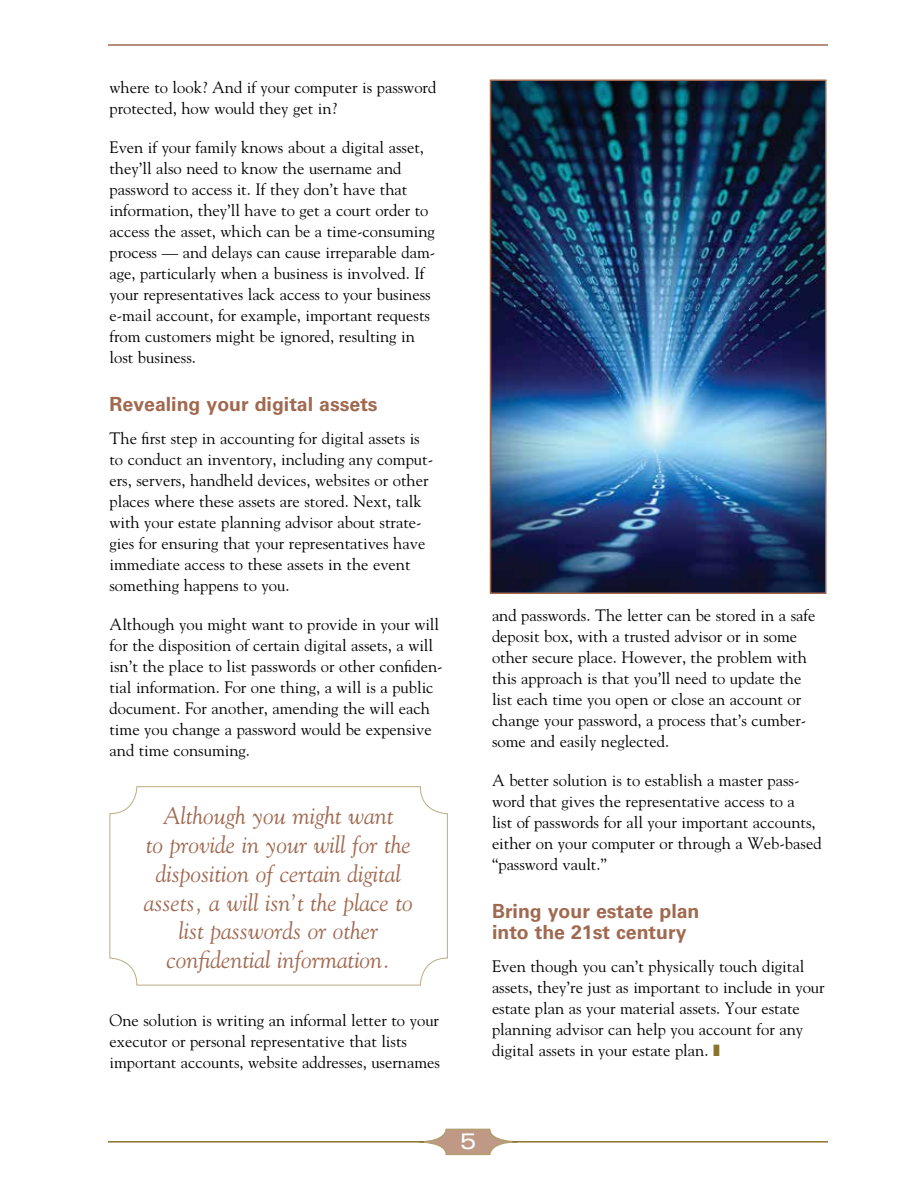
<style>
.page{position:relative;width:918px;height:1188px;background:#fff}
.page>*{position:absolute;margin:0;border:0;box-sizing:border-box;transform-origin:0 0}
.t1{font:italic 24px/28.8px "Goudy Std";color:#a06950;text-align:center}
.t2{font:expanded 22.5px "Univers LT Std";color:#fff}
.t3{font:700 19.5px/21px "Univers LT Std";color:#a06950}
.t4{font:16.5px/21px "Goudy Std";color:#000}
</style>
<div class="page">
<hr style="left:108px;top:44px;width:720px;height:2px;background:#a06950">
<svg style="left:424px;top:1128px;width:89px;height:28px"></svg>
<hr style="left:108px;top:1141px;width:316px;height:2px;background:#8a742d">
<hr style="left:512px;top:1141px;width:316px;height:2px;background:#8a742d">
<div style="left:110px;top:786px;width:338px;height:200px;border:1px solid #bbac82;border-radius:27px"></div>
<img style="left:493px;top:83px;width:330px;height:508px">
<div style="left:490px;top:80px;width:336px;height:514px;border:2px solid #a06950"></div>
<p class="t4" style="left:110px;top:77px;width:328px">where to look? And if your computer is password protected, how would they get in?</p>
<p class="t4" style="left:110px;top:137px;width:327px">Even if your family knows about a digital asset, they’ll also need to know the username and password to access it. If they don’t have that information, they’ll have to get a court order to access the asset, which can be a time-consuming process — and delays can cause irreparable dam&shy;age, particularly when a business is involved. If your representatives lack access to your business e-mail account, for example, important requests from customers might be ignored, resulting in lost business.</p>
<p class="t3" style="left:110px;top:394px;width:270px">Revealing your digital assets</p>
<p class="t4" style="left:110px;top:428px;width:325px">The first step in accounting for digital assets is to conduct an inventory, including any comput&shy;ers, servers, handheld devices, websites or other places where these assets are stored. Next, talk with your estate planning advisor about strate&shy;gies for ensuring that your representatives have immediate access to these assets in the event something happens to you.</p>
<p class="t4" style="left:110px;top:614px;width:335px">Although you might want to provide in your will for the disposition of certain digital assets, a will isn’t the place to list passwords or other confiden&shy;tial information. For one thing, a will is a public document. For another, amending the will each time you change a password would be expensive and time consuming.</p>
<h1 class="t1" style="left:144px;top:801px;width:270px">Although you might want<br>to provide in your will for the disposition of certain digital assets, a will isn’t the place to list passwords or other confidential information.</h1>
<p class="t4" style="left:110px;top:1010px;width:332px">One solution is writing an informal letter to your executor or personal representative that lists important accounts, website addresses, usernames</p>
<p class="t4" style="left:492px;top:605px;width:325px">and passwords. The letter can be stored in a safe deposit box, with a trusted advisor or in some other secure place. However, the problem with this approach is that you’ll need to update the list each time you open or close an account or change your password, a process that’s cumber&shy;some and easily neglected.</p>
<p class="t4" style="left:492px;top:770px;width:331px">A better solution is to establish a master pass&shy;word that gives the representative access to a<br>list of passwords for all your important accounts, either on your computer or through a Web-based “password vault.”</p>
<p class="t3" style="left:492px;top:901px;width:209px">Bring your estate plan into the 21st century</p>
<p class="t4" style="left:492px;top:956px;width:334px">Even though you can’t physically touch digital assets, they’re just as important to include in your estate plan as your material assets. Your estate planning advisor can help you account for any digital assets in your estate plan.</p>
<h2 class="t2" style="left:460px;top:1128px;width:18px">5</h2>
</div>
